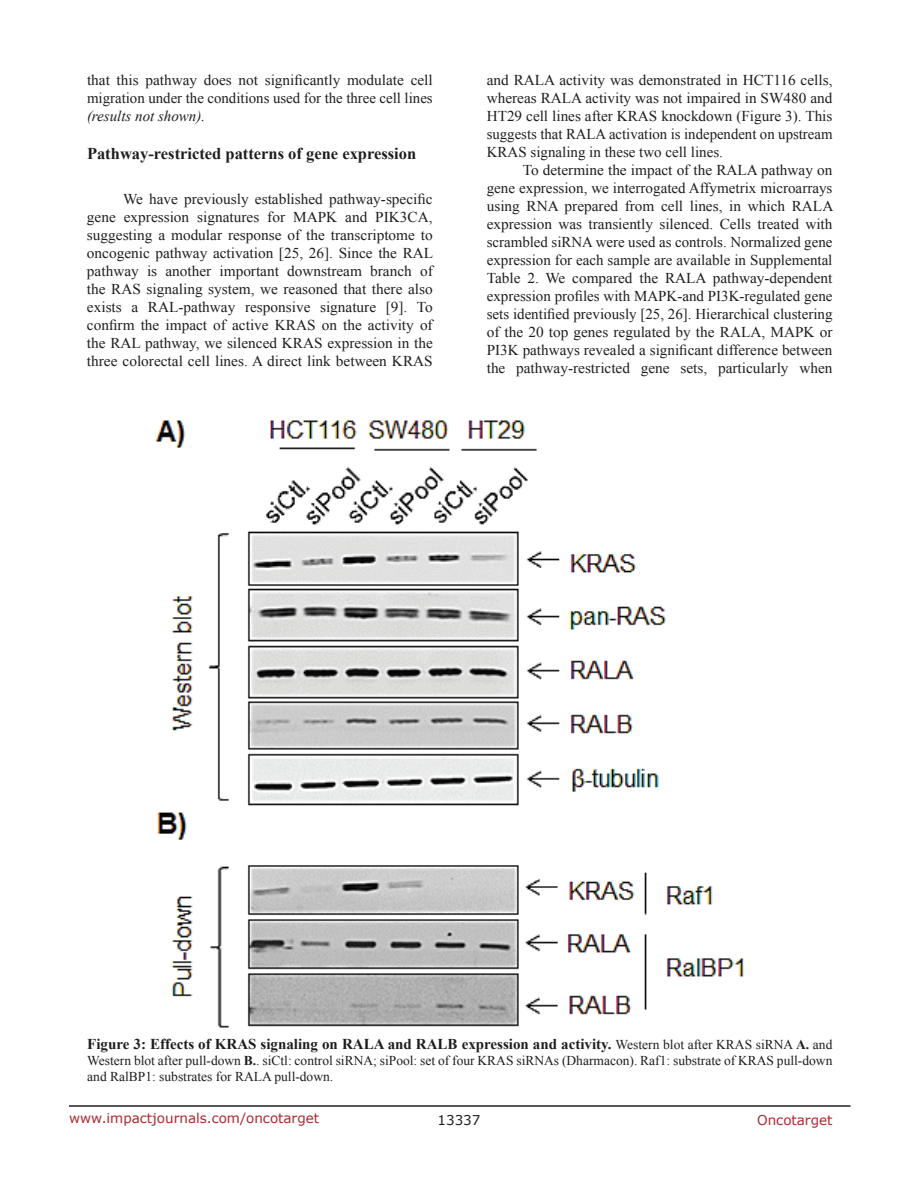
<style>
.page{position:relative;width:918px;height:1188px;background:#fff}
.page>*{position:absolute;margin:0;border:0;box-sizing:border-box;transform-origin:0 0}
.t1{font:700 16.5px "Times New Roman";color:#201d20}
.t2{font:15px/18px "Times New Roman";color:#201d20;text-align:justify}
.t3{font:700 15px "Times New Roman";color:#201d20}
.t4{font:italic 15px "Times New Roman";color:#201d20}
.t5{font:13.5px/16.2px "Times New Roman";color:#201d20}
.t6{font:13.5px "Verdana";color:#ac2830}
.t7{font:13.5px "Verdana";color:#201d20}
.s1{font-weight:400;font-size:13.5px}
.s2{font-size:13.5px}
.s3{font-weight:700}
</style>
<div class="page">
<hr style="left:69px;top:1105px;width:781px;height:2px;background:#231f20">
<img style="left:155px;top:420px;width:590px;height:608px">
<p class="t2" style="left:87px;top:71px;width:347px">that this pathway does not significantly modulate cell migration under the conditions used for the three cell lines</p>
<p class="t4" style="left:87px;top:106px;width:120px">(results not shown).</p>
<p class="t1" style="left:87px;top:142px;width:331px">Pathway-restricted patterns of gene expression</p>
<p class="t2" style="left:87px;top:190px;width:348px;text-indent:36px">We have previously established pathway-specific gene expression signatures for MAPK and PIK3CA, suggesting a modular response of the transcriptome to oncogenic pathway activation [25, 26]. Since the RAL pathway is another important downstream branch of the RAS signaling system, we reasoned that there also exists a RAL-pathway responsive signature [9]. To confirm the impact of active KRAS on the activity of the RAL pathway, we silenced KRAS expression in the three colorectal cell lines. A direct link between KRAS</p>
<p class="t2" style="left:487px;top:71px;width:347px">and RALA activity was demonstrated in HCT116 cells, whereas RALA activity was not impaired in SW480 and HT29 cell lines after KRAS knockdown (Figure 3). This suggests that RALA activation is independent on upstream KRAS signaling in these two cell lines.</p>
<p class="t2" style="left:487px;top:161px;width:348px;text-indent:36px">To determine the impact of the RALA pathway on gene expression, we interrogated Affymetrix microarrays using RNA prepared from cell lines, in which RALA expression was transiently silenced. Cells treated with scrambled siRNA were used as controls. Normalized gene expression for each sample are available in Supplemental Table 2. We compared the RALA pathway-dependent expression profiles with MAPK-and PI3K-regulated gene sets identified previously [25, 26]. Hierarchical clustering of the 20 top genes regulated by the RALA, MAPK or PI3K pathways revealed a significant difference between the pathway-restricted gene sets, particularly when</p>
<p class="t3" style="left:87px;top:1034px;width:747px">Figure 3: Effects of KRAS signaling on RALA and RALB expression and activity. <span class="s1">Western blot after KRAS siRNA</span> <span class="s2">A.</span> <span class="s1">and</span></p>
<p class="t5" style="left:87px;top:1052px;width:747px">Western blot after pull-down <span class="s3">B.</span>. siCtl: control siRNA; siPool: set of four KRAS siRNAs (Dharmacon). Raf1: substrate of KRAS pull-down and RalBP1: substrates for RALA pull-down.</p>
<p class="t6" style="left:69px;top:1109px;width:252px">www.impactjournals.com/oncotarget</p>
<p class="t7" style="left:438px;top:1111px;width:44px">13337</p>
<p class="t6" style="left:757px;top:1111px;width:77px">Oncotarget</p>
</div>
